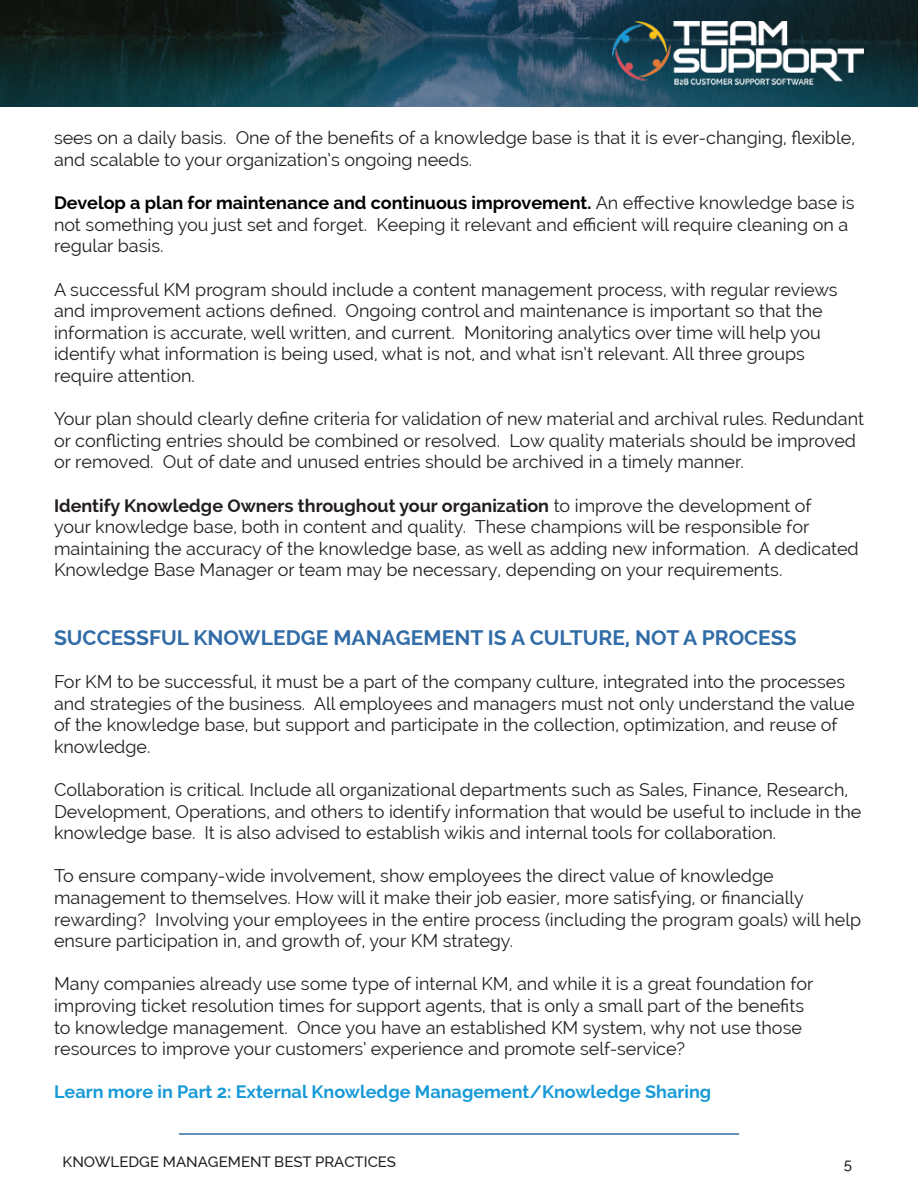
<style>
.page{position:relative;width:918px;height:1188px;background:#fff}
.page>*{position:absolute;margin:0;border:0;box-sizing:border-box;transform-origin:0 0}
.t1{font:700 21px "Raleway";color:#316ca7}
.t2{font:18px/21.6px "Raleway";color:#231f20}
.t3{font:700 18px "Raleway";color:#179ad7}
.t4{font:500 15px "Raleway";color:#231f20}
.s1{font-weight:700;color:#000}
.s2{font-weight:700}
</style>
<div class="page">
<hr style="left:179px;top:1133px;width:560px;height:2px;background:#316ca7">
<svg style="left:0;top:0;width:918px;height:106px"></svg>
<img style="left:612px;top:21px;width:252px;height:64px">
<p class="t2" style="left:54px;top:127px;width:803px">sees on a daily basis. One of the benefits of a knowledge base is that it is ever-changing, flexible, and scalable to your organization’s ongoing needs.</p>
<p class="t2" style="left:54px;top:192px;width:802px"><span class="s1">Develop a plan for maintenance and continuous improvement.</span> An effective knowledge base is not something you just set and forget. Keeping it relevant and efficient will require cleaning on a regular basis.</p>
<p class="t2" style="left:54px;top:278px;width:785px">A successful KM program should include a content management process, with regular reviews and improvement actions defined. Ongoing control and maintenance is important so that the information is accurate, well written, and current. Monitoring analytics over time will help you identify what information is being used, what is not, and what isn’t relevant. All three groups require attention.</p>
<p class="t2" style="left:54px;top:408px;width:812px">Your plan should clearly define criteria for validation of new material and archival rules. Redundant or conflicting entries should be combined or resolved. Low quality materials should be improved or removed. Out of date and unused entries should be archived in a timely manner.</p>
<p class="t2" style="left:54px;top:494px;width:806px"><span class="s2">Identify Knowledge Owners throughout your organization</span> to improve the development of<br>your knowledge base, both in content and quality. These champions will be responsible for maintaining the accuracy of the knowledge base, as well as adding new information. A dedicated Knowledge Base Manager or team may be necessary, depending on your requirements.</p>
<p class="t1" style="left:54px;top:625px;width:744px">SUCCESSFUL KNOWLEDGE MANAGEMENT IS A CULTURE, NOT A PROCESS</p>
<p class="t2" style="left:54px;top:671px;width:802px">For KM to be successful, it must be a part of the company culture, integrated into the processes and strategies of the business. All employees and managers must not only understand the value of the knowledge base, but support and participate in the collection, optimization, and reuse of knowledge.</p>
<p class="t2" style="left:54px;top:779px;width:809px">Collaboration is critical. Include all organizational departments such as Sales, Finance, Research,<br>Development, Operations, and others to identify information that would be useful to include in the knowledge base. It is also advised to establish wikis and internal tools for collaboration.</p>
<p class="t2" style="left:54px;top:865px;width:809px">To ensure company-wide involvement, show employees the direct value of knowledge management to themselves. How will it make their job easier, more satisfying, or financially rewarding? Involving your employees in the entire process (including the program goals) will help ensure participation in, and growth of, your KM strategy.</p>
<p class="t2" style="left:54px;top:973px;width:761px">Many companies already use some type of internal KM, and while it is a great foundation for improving ticket resolution times for support agents, that is only a small part of the benefits to knowledge management. Once you have an established KM system, why not use those resources to improve your customers’ experience and promote self-service?</p>
<p class="t3" style="left:54px;top:1082px;width:659px">Learn more in Part 2: External Knowledge Management/Knowledge Sharing</p>
<p class="t4" style="left:63px;top:1153px;width:335px">KNOWLEDGE MANAGEMENT BEST PRACTICES</p>
<p class="t4" style="left:844px;top:1155px;width:10px">5</p>
</div>
